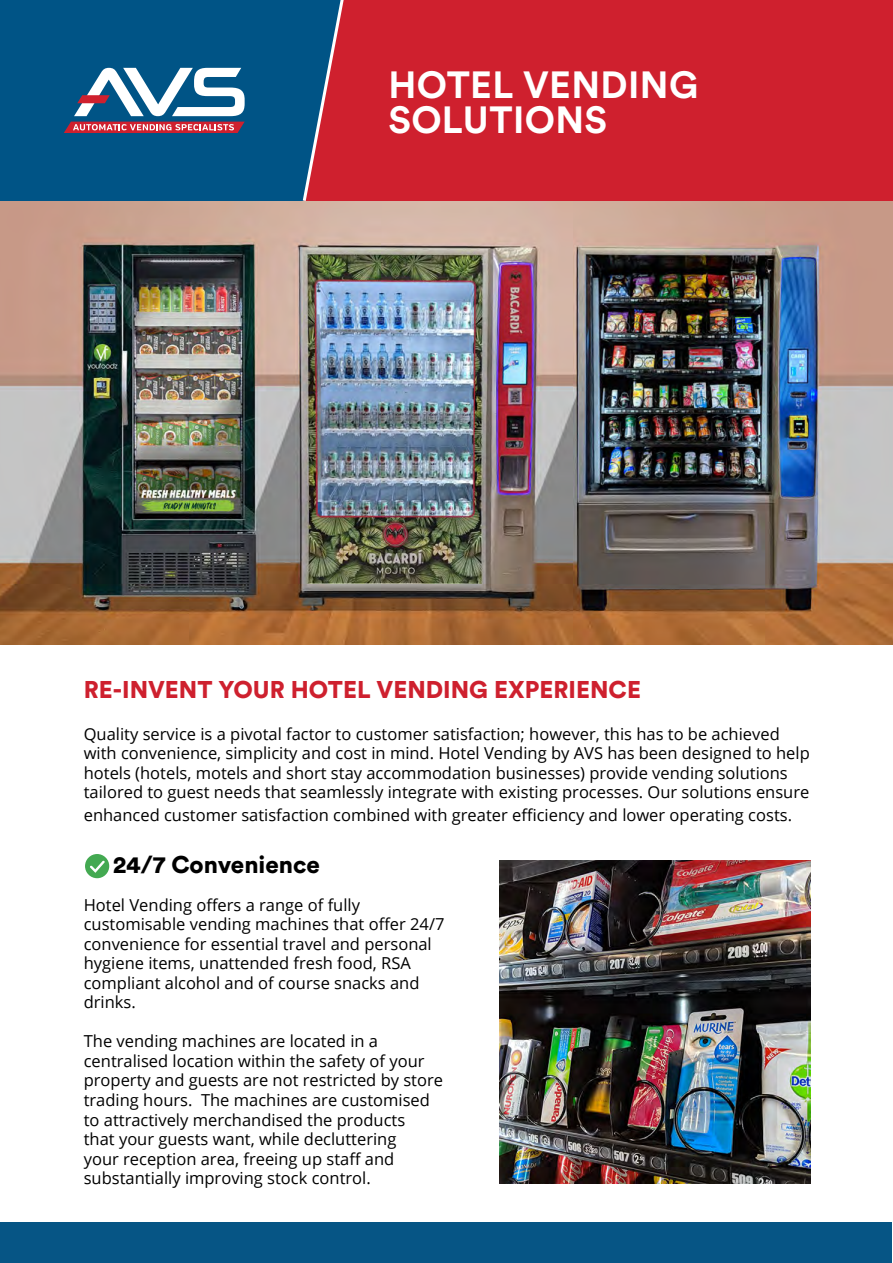
<style>
.page{position:relative;width:893px;height:1263px;background:#fff}
.page>*{position:absolute;margin:0;border:0;box-sizing:border-box;transform-origin:0 0}
.t1{font:700 37.5px/34.7px "Circular Std";letter-spacing:.01em;color:#fff}
.t2{font:900 24px "Circular Std";color:#ce202e}
.t3{font:900 24px "Circular Std";color:#000}
.t4{font:16.5px/19.5px "Open Sans";color:#000}
</style>
<div class="page">
<div style="left:0;top:0;width:893px;height:201px;background:#cf202e"></div>
<div style="left:0;top:0;width:301px;height:201px;background:#005486"></div>
<svg style="left:301px;top:0;width:43px;height:201px"></svg>
<div style="left:1px;top:1222px;width:891px;height:41px;background:#065585"></div>
<div style="left:85px;top:854px;width:24px;height:24px;background:#43a951;border-radius:50%"></div>
<svg style="left:90px;top:861px;width:15px;height:12px"></svg>
<svg style="left:74px;top:68px;width:171px;height:48px;background:#779fb9"></svg>
<svg style="left:64px;top:122px;width:181px;height:11px"></svg>
<img style="left:0;top:201px;width:893px;height:443px">
<img style="left:499px;top:860px;width:311px;height:323px">
<h1 class="t1" style="left:388px;top:67px;width:311px">HOTEL VENDING<br>SOLUTIONS</h1>
<h2 class="t2" style="left:84px;top:673px;width:559px">RE-INVENT YOUR HOTEL VENDING EXPERIENCE</h2>
<p class="t4" style="left:84px;top:723px;width:728px">Quality service is a pivotal factor to customer satisfaction; however, this has to be achieved with convenience, simplicity and cost in mind. Hotel Vending by AVS has been designed to help hotels (hotels, motels and short stay accommodation businesses) provide vending solutions tailored to guest needs that seamlessly integrate with existing processes. Our solutions ensure</p>
<p class="t4" style="left:84px;top:804px;width:710px">enhanced customer satisfaction combined with greater efficiency and lower operating costs.</p>
<h2 class="t3" style="left:113px;top:849px;width:208px">24/7 Convenience</h2>
<p class="t4" style="left:84px;top:895px;width:362px">Hotel Vending offers a range of fully customisable vending machines that offer 24/7 convenience for essential travel and personal hygiene items, unattended fresh food, RSA compliant alcohol and of course snacks and drinks.</p>
<p class="t4" style="left:84px;top:1031px;width:296px">The vending machines are located in a</p>
<p class="t4" style="left:84px;top:1051px;width:342px">centralised location within the safety of your</p>
<p class="t4" style="left:84px;top:1070px;width:361px">property and guests are not restricted by store</p>
<p class="t4" style="left:201px;top:1090px;width:230px">The machines are customised</p>
<p class="t4" style="left:84px;top:1090px;width:323px">trading hours.<br>to attractively merchandised the products that your guests want, while decluttering your reception area, freeing up staff and substantially improving stock control.</p>
</div>
